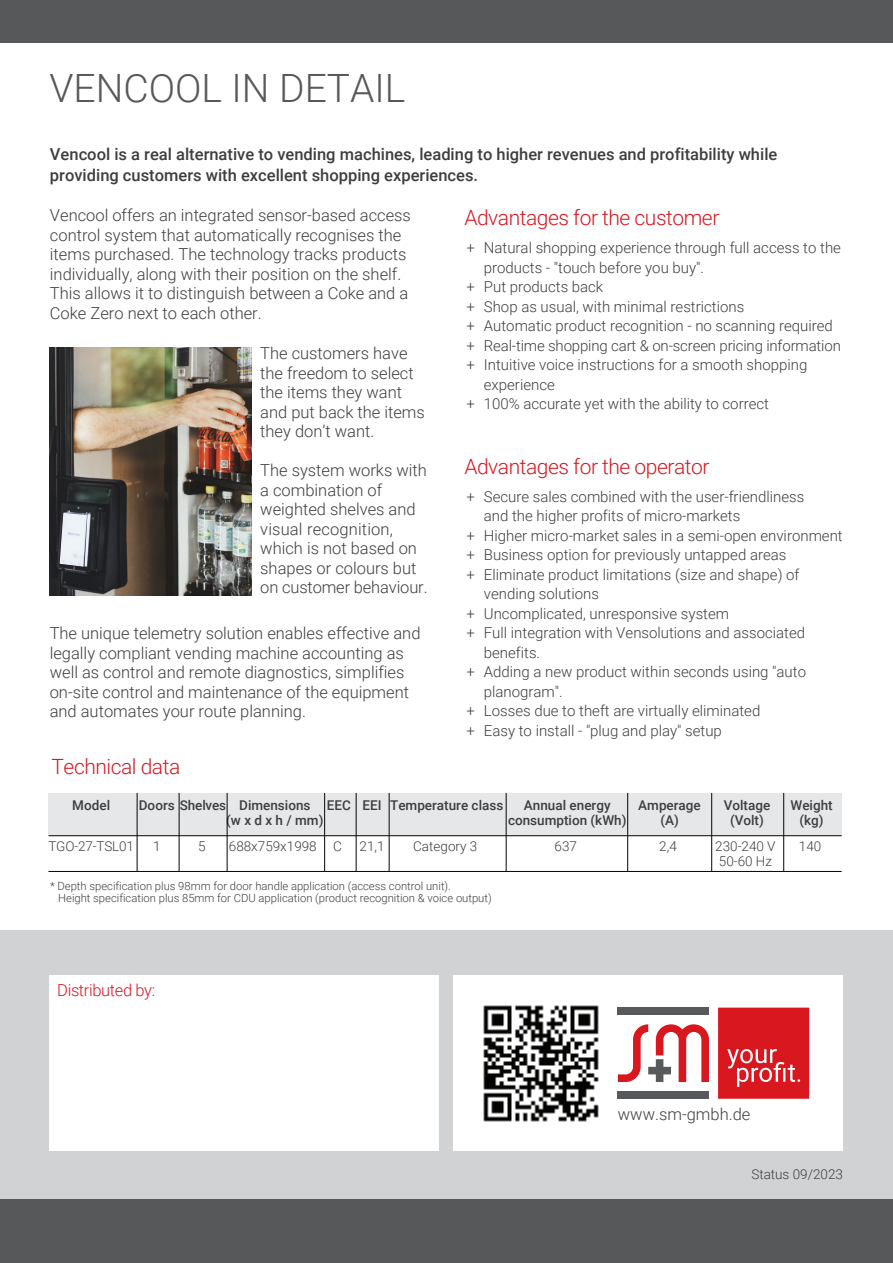
<style>
.page{position:relative;width:893px;height:1263px;background:#fff}
.page>*{position:absolute;margin:0;border:0;box-sizing:border-box;transform-origin:0 0}
.t1{font:300 39px "Roboto";color:#57585a}
.t2{font:300 21px "Roboto";letter-spacing:-.02em;color:#d8171f}
.t3{font:300 16.5px/19.5px "Roboto";color:#3e3e3f}
.t4{font:500 16.5px/21px "Roboto";color:#3e3e3f}
.t5{font:300 16.5px "Roboto";letter-spacing:-.02em;color:#d8171f}
.t6{font:300 15px/19.5px "Roboto";color:#3e3e3f}
.t7{font:500 13.5px/15px "Roboto";color:#3e3e3f;text-align:center}
.t8{font:300 13.5px/15px "Roboto";color:#3e3e3f}
.t9{font:300 11.25px/12px "Roboto";color:#3e3e3f}
</style>
<div class="page">
<div style="left:0;top:0;width:893px;height:43px;background:#57585a"></div>
<div style="left:0;top:1199px;width:893px;height:64px;background:#57585a"></div>
<div style="left:0;top:930px;width:893px;height:269px;background:#d1d2d4"></div>
<div style="left:49px;top:976px;width:390px;height:175px;background:#fff"></div>
<div style="left:454px;top:976px;width:389px;height:175px;background:#fff"></div>
<svg style="left:718px;top:1007px;width:91px;height:92px;background:#db2b32"></svg>
<div style="left:618px;top:1007px;width:91px;height:8px;background:#58595b"></div>
<svg style="left:618px;top:1024px;width:91px;height:58px"></svg>
<div style="left:618px;top:1091px;width:91px;height:8px;background:#58595b"></div>
<img style="left:50px;top:347px;width:201px;height:249px">
<img style="left:60px;top:512px;width:27px;height:55px">
<div style="left:49px;top:793px;width:793px;height:43px;background:#e6e7e9"></div>
<hr style="left:49px;top:835px;width:793px;height:1px;background:#050504">
<hr style="left:49px;top:871px;width:793px;height:1px;background:#050504">
<hr style="left:137px;top:793px;width:1px;height:78px;background:#050504">
<hr style="left:179px;top:793px;width:1px;height:78px;background:#050504">
<hr style="left:227px;top:793px;width:1px;height:78px;background:#050504">
<hr style="left:324px;top:793px;width:1px;height:78px;background:#050504">
<hr style="left:356px;top:793px;width:1px;height:78px;background:#050504">
<hr style="left:389px;top:793px;width:1px;height:78px;background:#050504">
<hr style="left:506px;top:793px;width:1px;height:78px;background:#050504">
<hr style="left:627px;top:793px;width:1px;height:78px;background:#050504">
<hr style="left:711px;top:793px;width:1px;height:78px;background:#050504">
<hr style="left:783px;top:793px;width:1px;height:78px;background:#050504">
<img style="left:483px;top:1005px;width:116px;height:117px">
<h1 class="t1" style="left:49px;top:60px;width:357px">VENCOOL IN DETAIL</h1>
<p class="t4" style="left:50px;top:143px;width:729px">Vencool is a real alternative to vending machines, leading to higher revenues and profitability while providing customers with excellent shopping experiences.</p>
<h2 class="t2" style="left:464px;top:203px;width:256px">Advantages for the customer</h2>
<p class="t6" style="left:484px;top:238px;width:359px">Natural shopping experience through full access to the products - "touch before you buy".<br>Put products back<br>Shop as usual, with minimal restrictions<br>Automatic product recognition - no scanning required Real-time shopping cart &amp; on-screen pricing information Intuitive voice instructions for a smooth shopping experience<br>100% accurate yet with the ability to correct</p>
<p class="t3" style="left:50px;top:205px;width:363px">Vencool offers an integrated sensor-based access control system that automatically recognises the items purchased. The technology tracks products individually, along with their position on the shelf.<br>This allows it to distinguish between a Coke and a Coke Zero next to each other.</p>
<p class="t6" style="left:466px;top:238px;width:10px">+</p>
<p class="t6" style="left:466px;top:277px;width:10px;text-align:justify">+ + + + +</p>
<p class="t6" style="left:466px;top:394px;width:10px">+</p>
<p class="t3" style="left:260px;top:343px;width:166px">The customers have the freedom to select the items they want and put back the items they don’t want.</p>
<p class="t3" style="left:260px;top:460px;width:169px">The system works with a combination of weighted shelves and visual recognition, which is not based on shapes or colours but on customer behaviour.</p>
<h2 class="t2" style="left:464px;top:452px;width:247px">Advantages for the operator</h2>
<p class="t6" style="left:484px;top:486px;width:360px">Secure sales combined with the user-friendliness<br>and the higher profits of micro-markets<br>Higher micro-market sales in a semi-open environment Business option for previously untapped areas Eliminate product limitations (size and shape) of vending solutions<br>Uncomplicated, unresponsive system<br>Full integration with Vensolutions and associated benefits.<br>Adding a new product within seconds using "auto planogram".<br>Losses due to theft are virtually eliminated<br>Easy to install - "plug and play" setup</p>
<p class="t6" style="left:466px;top:486px;width:10px">+</p>
<p class="t6" style="left:466px;top:525px;width:10px;text-align:justify">+ + +</p>
<p class="t6" style="left:466px;top:603px;width:10px">+ +</p>
<p class="t6" style="left:466px;top:662px;width:10px">+</p>
<p class="t6" style="left:466px;top:701px;width:10px">+ +</p>
<p class="t3" style="left:50px;top:623px;width:372px">The unique telemetry solution enables effective and legally compliant vending machine accounting as well as control and remote diagnostics, simplifies on-site control and maintenance of the equipment and automates your route planning.</p>
<h2 class="t2" style="left:52px;top:752px;width:130px">Technical data</h2>
<p class="t7" style="left:72px;top:797px;width:39px">Model</p>
<p class="t7" style="left:139px;top:797px;width:89px">Doors Shelves</p>
<p class="t7" style="left:327px;top:797px;width:56px">EEC EEI</p>
<p class="t7" style="left:638px;top:797px;width:64px">Amperage (A)</p>
<p class="t7" style="left:724px;top:797px;width:48px">Voltage (Volt)</p>
<p class="t7" style="left:790px;top:797px;width:44px">Weight (kg)</p>
<p class="t7" style="left:226px;top:797px;width:99px">Dimensions<br>(w x d x h / mm)</p>
<p class="t7" style="left:390px;top:797px;width:115px">Temperature class</p>
<p class="t7" style="left:508px;top:797px;width:120px">Annual energy consumption (kWh)</p>
<p class="t8" style="left:48px;top:838px;width:87px">TGO-27-TSL01</p>
<p class="t8" style="left:153px;top:838px;width:9px">1</p>
<p class="t8" style="left:198px;top:838px;width:9px">5</p>
<p class="t8" style="left:333px;top:838px;width:10px">C</p>
<p class="t8" style="left:360px;top:838px;width:27px">21,1</p>
<p class="t8" style="left:659px;top:838px;width:19px">2,4</p>
<p class="t8" style="left:715px;top:838px;width:62px">230-240 V<br>50-60 Hz</p>
<p class="t8" style="left:229px;top:838px;width:89px">688x759x1998</p>
<p class="t8" style="left:413px;top:838px;width:66px">Category 3</p>
<p class="t8" style="left:555px;top:838px;width:24px">637</p>
<p class="t8" style="left:799px;top:838px;width:24px">140</p>
<p class="t9" style="left:58px;top:880px;width:435px;text-indent:-8px">* Depth specification plus 98mm for door handle application (access control unit).<br>Height specification plus 85mm for CDU application (product recognition &amp; voice output)</p>
<p class="t5" style="left:57px;top:979px;width:99px">Distributed by:</p>
<p class="t3" style="left:618px;top:1104px;width:134px">www.sm-gmbh.de</p>
<p class="t8" style="left:751px;top:1166px;width:93px">Status 09/2023</p>
</div>
